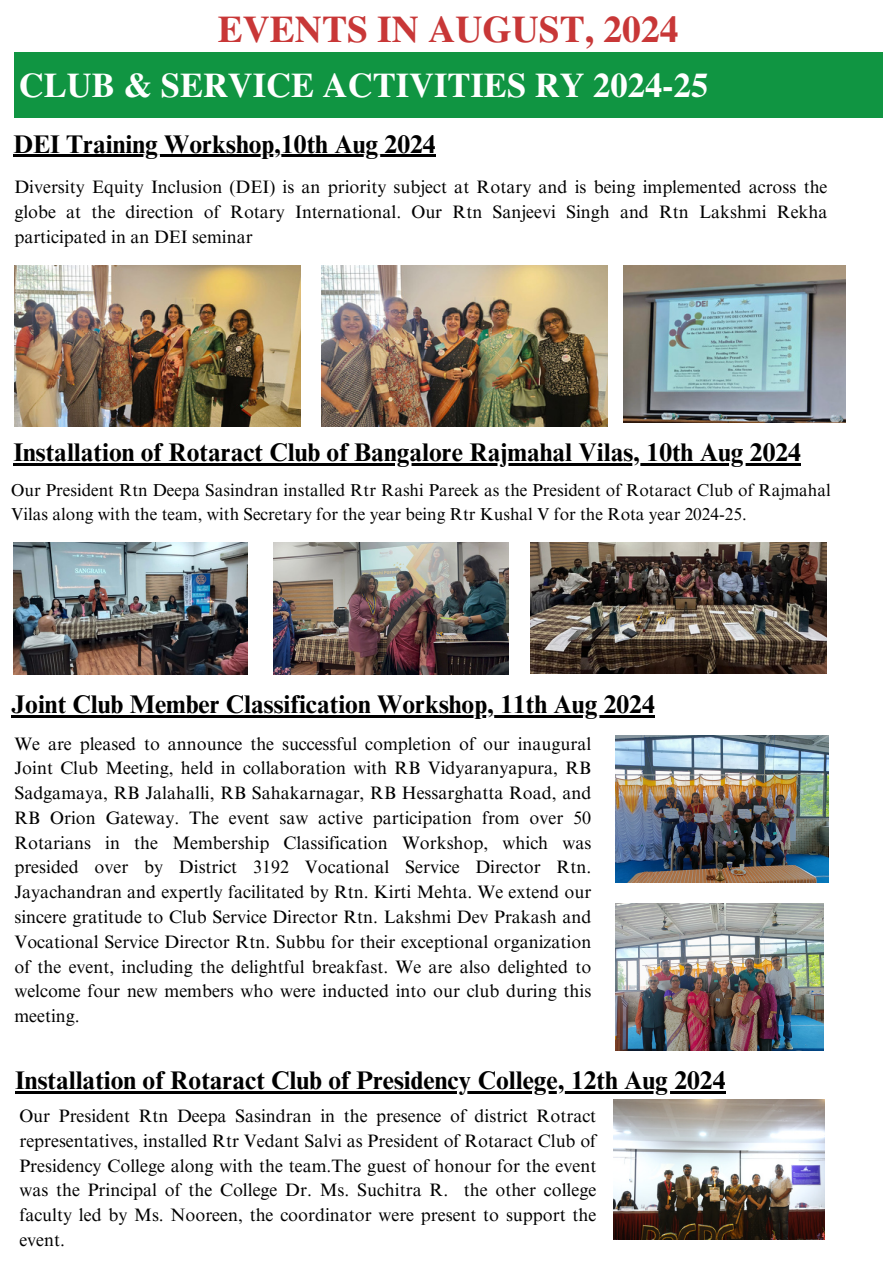
<style>
.page{position:relative;width:894px;height:1264px;background:#fff}
.page>*{position:absolute;margin:0;border:0;box-sizing:border-box;transform-origin:0 0}
.t1{font:700 37.5px "Te X Gyre Termes";color:#c83737}
.t2{font:700 34.5px "Te X Gyre Termes";color:#fff}
.t3{font:700 25.5px "Times NRMT Pro";color:#000}
.t4{font:18px/24.8px "Times NRMT Pro";color:#000;text-align:justify}
.t5{font:17.25px/23.7px "Times NRMT Pro";color:#000}
</style>
<div class="page">
<div style="left:14px;top:52px;width:868px;height:66px;background:#109542"></div>
<img style="left:14px;top:266px;width:286px;height:160px">
<img style="left:321px;top:266px;width:286px;height:160px">
<img style="left:623px;top:266px;width:222px;height:156px">
<hr style="left:13px;top:155px;width:422px;height:2px;background:#000">
<hr style="left:13px;top:463px;width:787px;height:3px;background:#000">
<img style="left:13px;top:543px;width:234px;height:131px">
<img style="left:274px;top:543px;width:234px;height:131px">
<img style="left:530px;top:543px;width:295px;height:130px">
<hr style="left:11px;top:715px;width:643px;height:3px;background:#000">
<img style="left:615px;top:735px;width:212px;height:147px">
<img style="left:615px;top:903px;width:208px;height:147px">
<hr style="left:15px;top:1090px;width:710px;height:3px;background:#000">
<img style="left:613px;top:1099px;width:211px;height:140px">
<h1 class="t1" style="left:218px;top:0;width:462px">EVENTS IN AUGUST, 2024</h1>
<h1 class="t2" style="left:19px;top:59px;width:690px">CLUB &amp; SERVICE ACTIVITIES RY 2024-25</h1>
<p class="t3" style="left:13px;top:134px;width:423px">DEI Training Workshop,10th Aug 2024</p>
<p class="t4" style="left:14px;top:177px;width:814px">Diversity Equity Inclusion (DEI) is an priority subject at Rotary and is being implemented across the globe at the direction of Rotary International. Our Rtn Sanjeevi Singh and Rtn Lakshmi Rekha participated in an DEI seminar</p>
<h2 class="t3" style="left:13px;top:443px;width:788px">Installation of Rotaract Club of Bangalore Rajmahal Vilas, 10th Aug 2024</h2>
<p class="t5" style="left:11px;top:480px;width:820px">Our President Rtn Deepa Sasindran installed Rtr Rashi Pareek as the President of Rotaract Club of Rajmahal<br>Vilas along with the team, with Secretary for the year being Rtr Kushal V for the Rota year 2024-25.</p>
<h2 class="t3" style="left:11px;top:695px;width:645px">Joint Club Member Classification Workshop, 11th Aug 2024</h2>
<p class="t4" style="left:14px;top:733px;width:578px">We are pleased to announce the successful completion of our inaugural Joint Club Meeting, held in collaboration with RB Vidyaranyapura, RB Sadgamaya, RB Jalahalli, RB Sahakarnagar, RB Hessarghatta Road, and RB Orion Gateway. The event saw active participation from over 50<br>Rotarians in the Membership Classification Workshop, which was presided over by District 3192 Vocational Service Director Rtn.<br>Jayachandran and expertly facilitated by Rtn. Kirti Mehta. We extend our sincere gratitude to Club Service Director Rtn. Lakshmi Dev Prakash and Vocational Service Director Rtn. Subbu for their exceptional organization of the event, including the delightful breakfast. We are also delighted to welcome four new members who were inducted into our club during this meeting.</p>
<h2 class="t3" style="left:15px;top:1070px;width:711px">Installation of Rotaract Club of Presidency College, 12th Aug 2024</h2>
<p class="t4" style="left:19px;top:1105px;width:578px">Our President Rtn Deepa Sasindran in the presence of district Rotract representatives, installed Rtr Vedant Salvi as President of Rotaract Club of Presidency College along with the team.The guest of honour for the event was the Principal of the College Dr. Ms. Suchitra R. the other college faculty led by Ms. Nooreen, the coordinator were present to support the event.</p>
</div>
